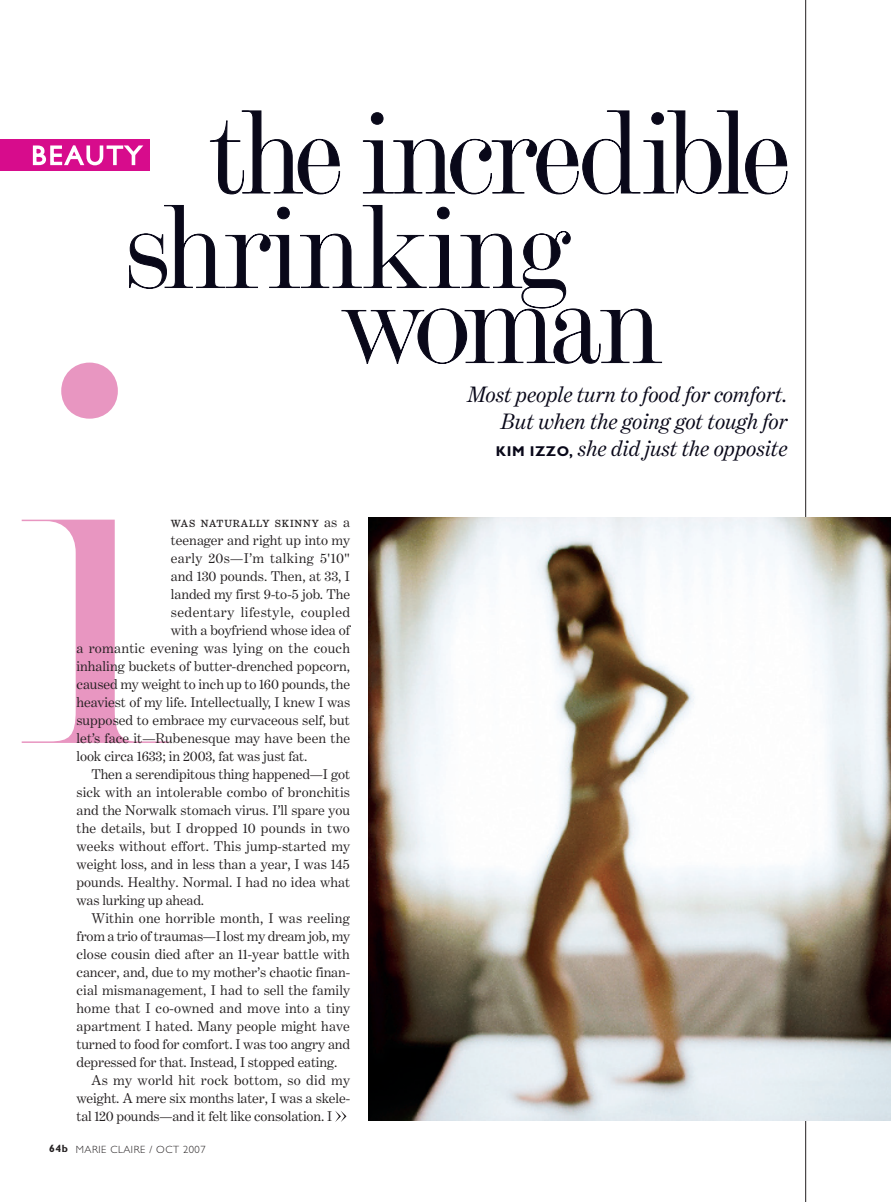
<style>
.page{position:relative;width:891px;height:1202px;background:#fff}
.page>*{position:absolute;margin:0;border:0;box-sizing:border-box;transform-origin:0 0}
.t1{font:100 117px/94.5px "Old Modern Display";letter-spacing:-.01em;color:#090819}
.t2{font:100 117px "Old Modern Display";letter-spacing:-.03em;color:#090819}
.DEK1_BM1I_15_18_0{font:italic 22.5px/27px "Benton Modern One";color:#090819;text-align:justify}
.BODY1_9_5_12_-10{font:14.25px/18px "Benton Modern One";letter-spacing:-.01em;color:#231f20;text-align:justify}
.BODY{font:14.25px "Benton Modern One";color:#231f20}
.BODY-2{font:14.25px "Benton Modern One";letter-spacing:.02em;color:#231f20}
.BODY-3{font:14.25px "Benton Modern One";letter-spacing:.03em;color:#231f20}
.BODY-4{font:14.25px "Benton Modern One";letter-spacing:.025em;color:#231f20}
.BODY-5{font:10.5px "Benton Modern Four";letter-spacing:.08em;color:#231f20}
.t3{font:300 10.5px "Gill Sans";letter-spacing:.05em;color:#231f20}
.t4{font:700 10.5px "Gill Sans";color:#231f20}
.s1{font-family:"Benton Modern One";font-size:14.25px}
.s2{font-family:"Gill Sans";font-weight:700;font-style:normal;font-size:14.25px}
</style>
<div class="page">
<hr style="left:805px;top:0;width:1px;height:1202px;background:#231f20">
<img style="left:368px;top:518px;width:523px;height:602px">
<div style="left:61px;top:362px;width:57px;height:56px;background:#e896c1;border-radius:50%"></div>
<svg style="left:22px;top:519px;width:147px;height:224px"></svg>
<svg style="left:210px;top:110px;width:130px;height:84px"></svg>
<svg style="left:363px;top:110px;width:425px;height:84px"></svg>
<svg style="left:129px;top:205px;width:533px;height:159px"></svg>
<svg style="left:335px;top:1111px;width:12px;height:10px"></svg>
<div style="left:0;top:140px;width:150px;height:31px;background:#d70c8c"></div>
<svg style="left:32px;top:145px;width:112px;height:21px"></svg>
<p class="t1" style="left:124px;top:109px;width:667px;text-indent:85px">the incredible shrinking</p>
<p class="t2" style="left:342px;top:255px;width:321px">woman</p>
<p class="BODY-5" style="left:171px;top:517px;width:181px">WAS NATURALLY SKINNY <span class="s1">as a</span></p>
<p class="BODY" style="left:171px;top:532px;width:181px">teenager and right up into my</p>
<p class="BODY-4" style="left:171px;top:550px;width:181px">early 20s—I’m talking 5'10"</p>
<p class="BODY" style="left:171px;top:568px;width:181px">and 130 pounds. Then, at 33, I</p>
<p class="BODY" style="left:171px;top:586px;width:181px">landed my first 9-to-5 job. The</p>
<p class="BODY-3" style="left:171px;top:604px;width:181px">sedentary lifestyle, coupled</p>
<p class="BODY" style="left:171px;top:622px;width:181px">with a boyfriend whose idea of</p>
<p class="BODY-2" style="left:76px;top:640px;width:275px">a romantic evening was lying on the couch</p>
<p class="BODY" style="left:76px;top:658px;width:275px">inhaling buckets of butter-drenched popcorn,</p>
<p class="BODY" style="left:76px;top:676px;width:275px">caused my weight to inch up to 160 pounds, the</p>
<p class="BODY" style="left:76px;top:694px;width:275px">heaviest of my life. Intellectually, I knew I was</p>
<p class="BODY" style="left:76px;top:712px;width:275px">supposed to embrace my curvaceous self, but</p>
<p class="BODY" style="left:76px;top:730px;width:275px">let’s face it—Rubenesque may have been the</p>
<p class="BODY" style="left:76px;top:748px;width:232px">look circa 1633; in 2003, fat was just fat.</p>
<p class="BODY1_9_5_12_-10" style="left:76px;top:765px;width:275px;text-indent:15px">Then a serendipitous thing happened—I got sick with an intolerable combo of bronchitis and the Norwalk stomach virus. I’ll spare you the details, but I dropped 10 pounds in two weeks without effort. This jump-started my weight loss, and in less than a year, I was 145 pounds. Healthy. Normal. I had no idea what was lurking up ahead.</p>
<p class="BODY1_9_5_12_-10" style="left:76px;top:909px;width:275px;text-indent:15px">Within one horrible month, I was reeling from a trio of traumas—I lost my dream job, my close cousin died after an 11-year battle with cancer, and, due to my mother’s chaotic finan&shy;cial mismanagement, I had to sell the family home that I co-owned and move into a tiny apartment I hated. Many people might have turned to food for comfort. I was too angry and depressed for that. Instead, I stopped eating.</p>
<p class="BODY1_9_5_12_-10" style="left:76px;top:1071px;width:275px;text-indent:15px">As my world hit rock bottom, so did my weight. A mere six months later, I was a skele&shy;tal 120 pounds—and it felt like consolation. I</p>
<p class="t4" style="left:49px;top:1142px;width:20px">64B</p>
<p class="t3" style="left:76px;top:1143px;width:131px">MARIE CLAIRE / OCT 2007</p>
<p class="DEK1_BM1I_15_18_0" style="left:496px;top:380px;width:293px;text-indent:-28px">Most people turn to food for comfort.<br>But when the going got tough for <span class="s2">KIM I ZZO,</span> she did just the opposite</p>
</div>
